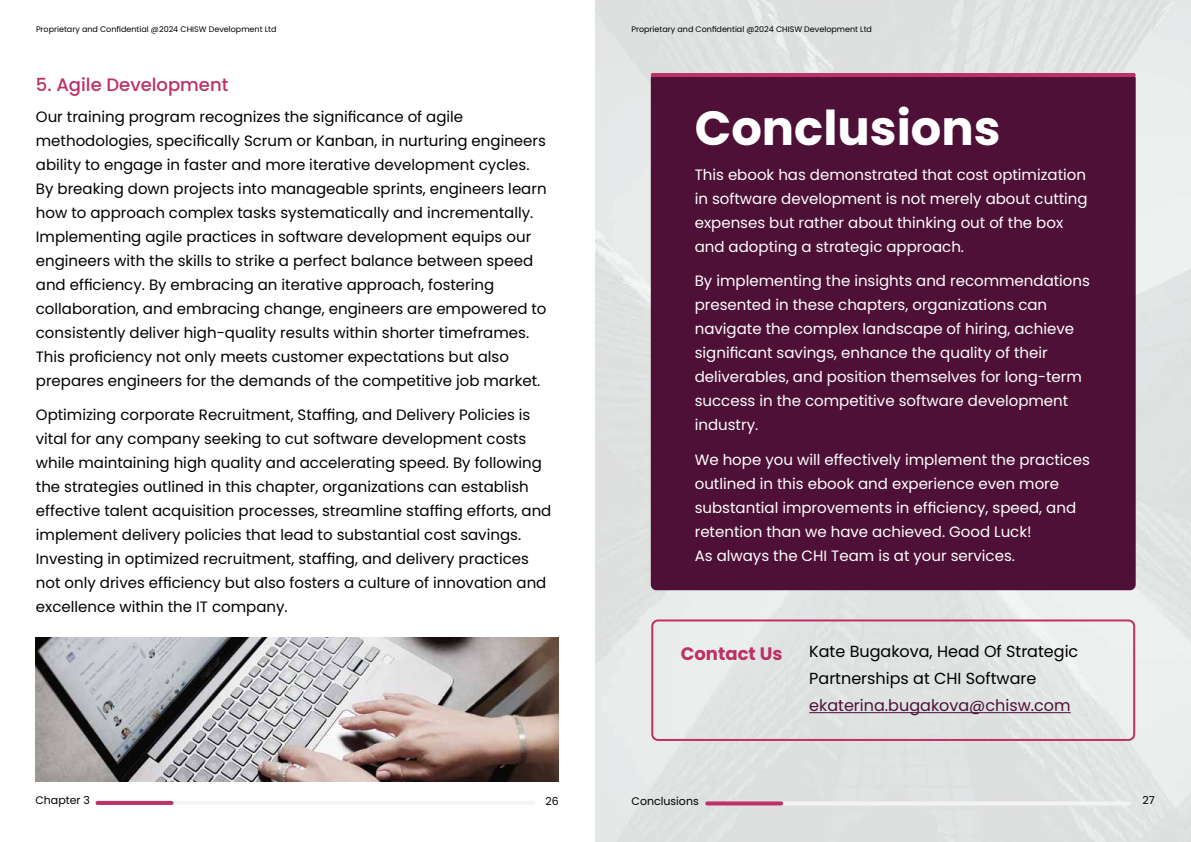
<style>
.page{position:relative;width:1191px;height:842px;background:#fff}
.page>*{position:absolute;margin:0;border:0;box-sizing:border-box;transform-origin:0 0}
.t1{font:700 48px "Poppins";color:#fff}
.t2{font:500 18px "Poppins";color:#bd3165}
.t3{font:700 18px "Poppins";color:#bd3165}
.t4{font:16px/27px "Poppins";color:#000}
.t5{font:16px "Poppins";color:#4e1037}
.t6{font:15px/24px "Poppins";color:#000}
.t7{font:15px/24px "Poppins";color:#fff}
.t8{font:11px "Poppins";color:#000}
.t9{font:8px "Poppins";color:#020203}
</style>
<div class="page">
<img style="left:595px;top:0;width:596px;height:842px">
<div style="left:651px;top:73px;width:484px;height:517px;background:#4e1037;border-radius:6px"></div>
<hr style="left:711px;top:801px;width:420px;height:4px;background:#f3f3f4;border-radius:2px">
<svg style="left:705px;top:801px;width:78px;height:4px"></svg>
<img style="left:36px;top:637px;width:522px;height:145px">
<hr style="left:809px;top:712px;width:261px;height:1px;background:#4e1037">
<div style="left:651px;top:619px;width:484px;height:122px;border:2px solid #bd3165;border-radius:6px"></div>
<hr style="left:651px;top:73px;width:484px;height:4px;background:#bd3165;border-radius:2px">
<hr style="left:96px;top:801px;width:439px;height:4px;background:#f3f5f5;border-radius:2px">
<hr style="left:96px;top:801px;width:77px;height:4px;background:#bd3165;border-radius:2px">
<p class="t9" style="left:36px;top:24px;width:242px">Proprietary and Confidential @2024 CHISW Development Ltd</p>
<p class="t9" style="left:631px;top:24px;width:242px">Proprietary and Confidential @2024 CHISW Development Ltd</p>
<p class="t2" style="left:36px;top:74px;width:194px">5. Agile Development</p>
<p class="t6" style="left:36px;top:105px;width:512px">Our training program recognizes the significance of agile methodologies, specifically Scrum or Kanban, in nurturing engineers ability to engage in faster and more iterative development cycles.<br>By breaking down projects into manageable sprints, engineers learn how to approach complex tasks systematically and incrementally.<br>Implementing agile practices in software development equips our engineers with the skills to strike a perfect balance between speed and efficiency. By embracing an iterative approach, fostering collaboration, and embracing change, engineers are empowered to consistently deliver high-quality results within shorter timeframes.<br>This proficiency not only meets customer expectations but also prepares engineers for the demands of the competitive job market.</p>
<p class="t6" style="left:36px;top:403px;width:517px">Optimizing corporate Recruitment, Staffing, and Delivery Policies is vital for any company seeking to cut software development costs while maintaining high quality and accelerating speed. By following the strategies outlined in this chapter, organizations can establish effective talent acquisition processes, streamline staffing efforts, and implement delivery policies that lead to substantial cost savings.<br>Investing in optimized recruitment, staffing, and delivery practices not only drives efficiency but also fosters a culture of innovation and excellence within the IT company.</p>
<p class="t8" style="left:35px;top:794px;width:56px">Chapter 3</p>
<p class="t8" style="left:545px;top:794px;width:15px">26</p>
<h1 class="t1" style="left:694px;top:100px;width:307px">Conclusions</h1>
<p class="t7" style="left:694px;top:163px;width:394px">This ebook has demonstrated that cost optimization in software development is not merely about cutting expenses but rather about thinking out of the box and adopting a strategic approach.</p>
<p class="t7" style="left:694px;top:269px;width:397px">By implementing the insights and recommendations presented in these chapters, organizations can navigate the complex landscape of hiring, achieve significant savings, enhance the quality of their deliverables, and position themselves for long-term success in the competitive software development industry.</p>
<p class="t7" style="left:694px;top:448px;width:397px">We hope you will effectively implement the practices outlined in this ebook and experience even more substantial improvements in efficiency, speed, and retention than we have achieved. Good Luck!<br>As always the CHI Team is at your services.</p>
<p class="t3" style="left:681px;top:643px;width:103px">Contact Us</p>
<p class="t4" style="left:809px;top:638px;width:271px">Kate Bugakova, Head Of Strategic<br>Partnerships at CHI Software</p>
<p class="t5" style="left:809px;top:696px;width:263px">ekaterina.bugakova@chisw.com</p>
<p class="t8" style="left:631px;top:795px;width:69px">Conclusions</p>
<p class="t8" style="left:1142px;top:794px;width:14px">27</p>
</div>
